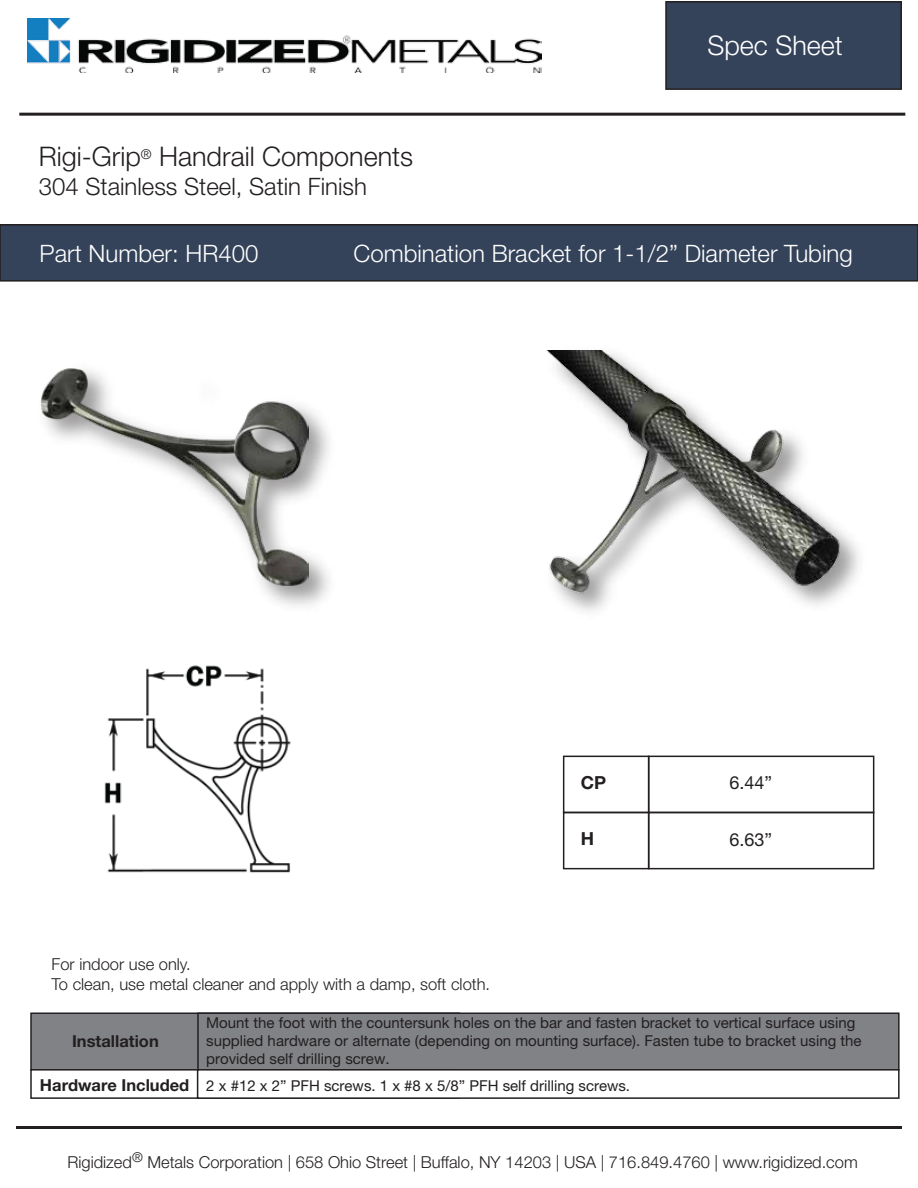
<style>
.page{position:relative;width:918px;height:1188px;background:#fff}
.page>*{position:absolute;margin:0;border:0;box-sizing:border-box;transform-origin:0 0}
.t1{font:300 27px "Helvetica Neue LT Pro";color:#231f20}
.t2{font:300 27px "Helvetica Neue LT Pro";color:#fff}
.t3{font:300 24px "Helvetica Neue LT Pro";color:#fff}
.t4{font:300 24px "Helvetica Neue LT Pro";color:#231f20}
.t5{font:18px "Helvetica Neue LT Pro";color:#231f20}
.t6{font:700 18px "Helvetica Neue LT Pro";color:#231f20}
.t7{font:300 16.5px/19.8px "Helvetica Neue LT Pro";color:#231f20}
.t8{font:700 16.5px "Helvetica Neue LT Pro";color:#231f20}
.t9{font:15px/18px "Helvetica Neue LT Pro";color:#231f20}
</style>
<div class="page">
<img style="left:546px;top:350px;width:313px;height:262px">
<img style="left:546px;top:351px;width:299px;height:251px">
<div style="left:0;top:225px;width:918px;height:56px;background:#34435a"></div>
<div style="left:0;top:224px;width:918px;height:58px;border:2px solid #231f20"></div>
<img style="left:28px;top:19px;width:513px;height:53px">
<div style="left:666px;top:2px;width:235px;height:87px;background:#34435a"></div>
<div style="left:665px;top:1px;width:237px;height:89px;border:2px solid #231f20"></div>
<hr style="left:19px;top:113px;width:886px;height:3px;background:#231f20">
<img style="left:104px;top:665px;width:187px;height:208px">
<hr style="left:16px;top:1126px;width:886px;height:3px;background:#231f20">
<div style="left:563px;top:756px;width:86px;height:57px;border:2px solid #231f20"></div>
<div style="left:648px;top:756px;width:226px;height:57px;border:2px solid #231f20"></div>
<div style="left:563px;top:812px;width:86px;height:57px;border:2px solid #231f20"></div>
<div style="left:648px;top:812px;width:226px;height:57px;border:2px solid #231f20"></div>
<div style="left:30px;top:1012px;width:430px;height:59px;background:#808285;border:2px solid #231f20"></div>
<div style="left:197px;top:1012px;width:703px;height:59px;background:#808285;border:2px solid #231f20"></div>
<div style="left:30px;top:1069px;width:430px;height:30px;background:#fff;border:2px solid #231f20"></div>
<div style="left:197px;top:1069px;width:703px;height:30px;background:#fff;border:2px solid #231f20"></div>
<img style="left:261px;top:409px;width:69px;height:197px">
<img style="left:40px;top:368px;width:268px;height:217px">
<h1 class="t1" style="left:39px;top:140px;width:376px">Rigi-Grip<sup>®</sup> Handrail Components</h1>
<h2 class="t4" style="left:39px;top:172px;width:330px">304 Stainless Steel, Satin Finish</h2>
<h1 class="t2" style="left:707px;top:29px;width:137px">Spec Sheet</h1>
<h2 class="t3" style="left:40px;top:238px;width:220px">Part Number: HR400</h2>
<h2 class="t3" style="left:353px;top:238px;width:501px">Combination Bracket for 1-1/2” Diameter Tubing</h2>
<p class="t7" style="left:52px;top:954px;width:440px">For indoor use only.<br>To clean, use metal cleaner and apply with a damp, soft cloth.</p>
<p class="t6" style="left:581px;top:772px;width:27px">CP</p>
<p class="t6" style="left:581px;top:827px;width:15px">H</p>
<p class="t5" style="left:729px;top:772px;width:44px">6.44”</p>
<p class="t5" style="left:729px;top:829px;width:44px">6.63”</p>
<p class="t8" style="left:72px;top:1031px;width:88px">Installation</p>
<p class="t8" style="left:40px;top:1075px;width:151px">Hardware Included</p>
<p class="t9" style="left:206px;top:1013px;width:657px">Mount the foot with the countersunk holes on the bar and fasten bracket to vertical surface using supplied hardware or alternate (depending on mounting surface). Fasten tube to bracket using the provided self drilling screw.</p>
<p class="t9" style="left:206px;top:1076px;width:425px">2 x #12 x 2” PFH screws. 1 x #8 x 5/8” PFH self drilling screws.</p>
<p class="t7" style="left:68px;top:1152px;width:792px">Rigidized<sup>®</sup> Metals Corporation | 658 Ohio Street | Buffalo, NY 14203 | USA | 716.849.4760 | www.rigidized.com</p>
</div>
